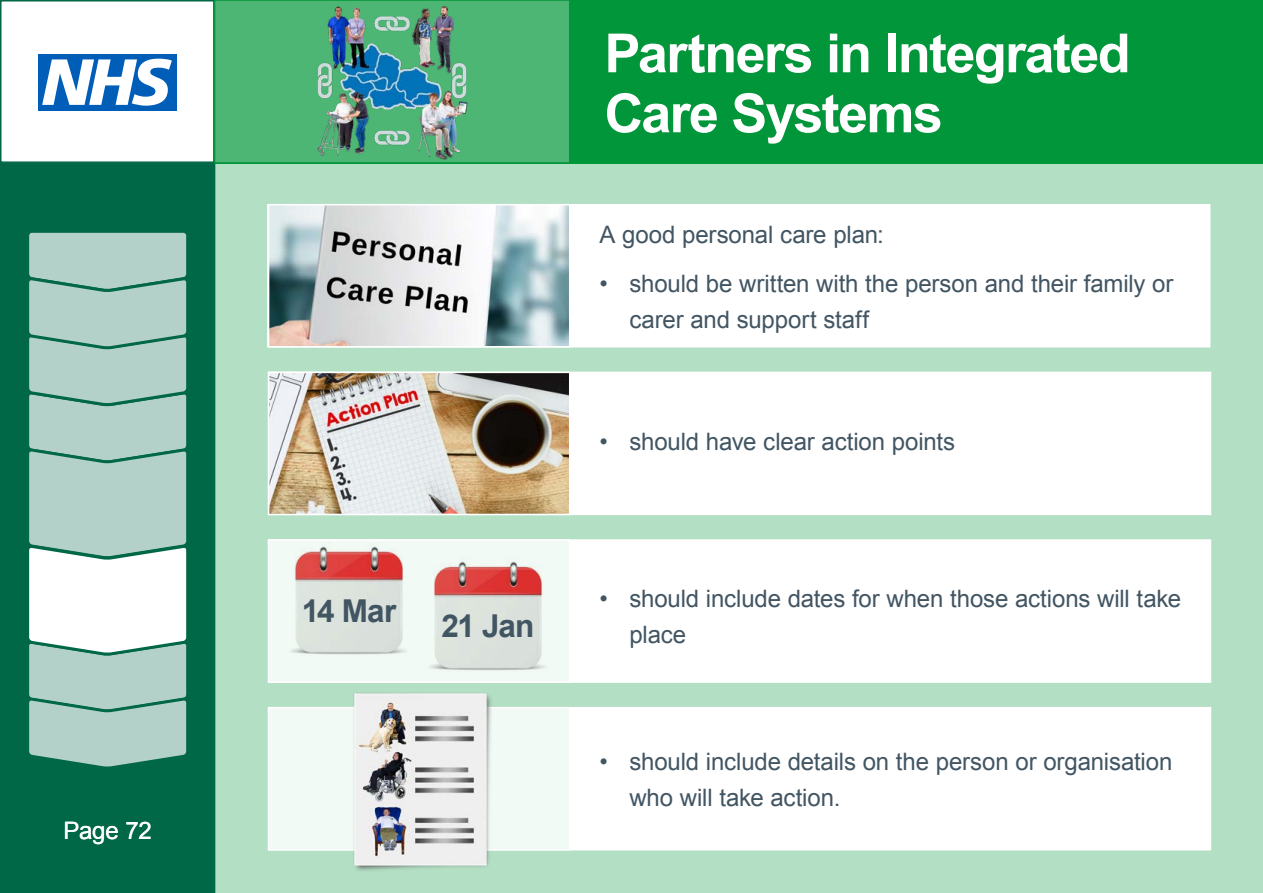
<style>
.page{position:relative;width:1263px;height:893px;background:#fff}
.page>*{position:absolute;margin:0;border:0;box-sizing:border-box;transform-origin:0 0}
.t1{font:700 54px/60px "Arial";letter-spacing:-.03em;color:#fff}
.t2{font:700 31.5px "Arial";letter-spacing:-.03em;color:#425563}
.t3{font:24px/36px "Arial";letter-spacing:-.005em;color:#425563}
.t4{font:24px "Arial";letter-spacing:-.01em;color:#fff}
</style>
<div class="page">
<div style="left:214px;top:164px;width:1049px;height:729px;background:#b3dfc4"></div>
<div style="left:214px;top:0;width:1049px;height:164px;background:#009639"></div>
<div style="left:38px;top:54px;width:139px;height:56px;background:#005eb8"></div>
<svg style="left:42px;top:59px;width:130px;height:47px"></svg>
<div style="left:0;top:163px;width:215px;height:730px;background:#006747"></div>
<div style="left:0;top:0;width:215px;height:163px;border:2px solid #006747"></div>
<svg style="left:29px;top:232px;width:158px;height:535px;background:#b5d2c9"></svg>
<div style="left:215px;top:0;width:355px;height:163px;background:#4db674"></div>
<img style="left:317px;top:6px;width:151px;height:154px">
<div style="left:214px;top:0;width:356px;height:164px;border:2px solid #009639"></div>
<div style="left:267px;top:204px;width:943px;height:143px;background:#fff"></div>
<img style="left:271px;top:207px;width:296px;height:137px">
<div style="left:268px;top:204px;width:302px;height:143px;border:2px solid #fff"></div>
<div style="left:268px;top:372px;width:943px;height:143px;background:#fff"></div>
<div style="left:268px;top:539px;width:943px;height:144px;background:#fff;border:2px solid #fff"></div>
<div style="left:268px;top:707px;width:943px;height:143px;background:#fff"></div>
<img style="left:271px;top:375px;width:296px;height:137px">
<div style="left:268px;top:372px;width:302px;height:143px;border:2px solid #fff"></div>
<div style="left:268px;top:539px;width:302px;height:144px;background:#f2faf5;border:2px solid #fff"></div>
<div style="left:268px;top:707px;width:302px;height:143px;background:#f2faf5;border:2px solid #fff"></div>
<img style="left:430px;top:561px;width:115px;height:110px">
<img style="left:285px;top:539px;width:128px;height:116px">
<img style="left:327px;top:693px;width:183px;height:178px">
<p class="t4" style="left:64px;top:814px;width:90px">Page 72</p>
<h2 class="t2" style="left:302px;top:590px;width:96px">14 Mar</h2>
<h2 class="t2" style="left:441px;top:605px;width:94px">21 Jan</h2>
<h1 class="t1" style="left:604px;top:25px;width:528px">Partners in Integrated<br>Care Systems</h1>
<p class="t3" style="left:600px;top:217px;width:286px">A good personal care plan:</p>
<p class="t3" style="left:629px;top:266px;width:546px;text-indent:-30px">• should be written with the person and their family or carer and support staff</p>
<p class="t3" style="left:600px;top:424px;width:357px">• should have clear action points</p>
<p class="t3" style="left:629px;top:581px;width:553px;text-indent:-30px">• should include dates for when those actions will take place</p>
<p class="t3" style="left:629px;top:744px;width:545px;text-indent:-30px">• should include details on the person or organisation who will take action.</p>
</div>
